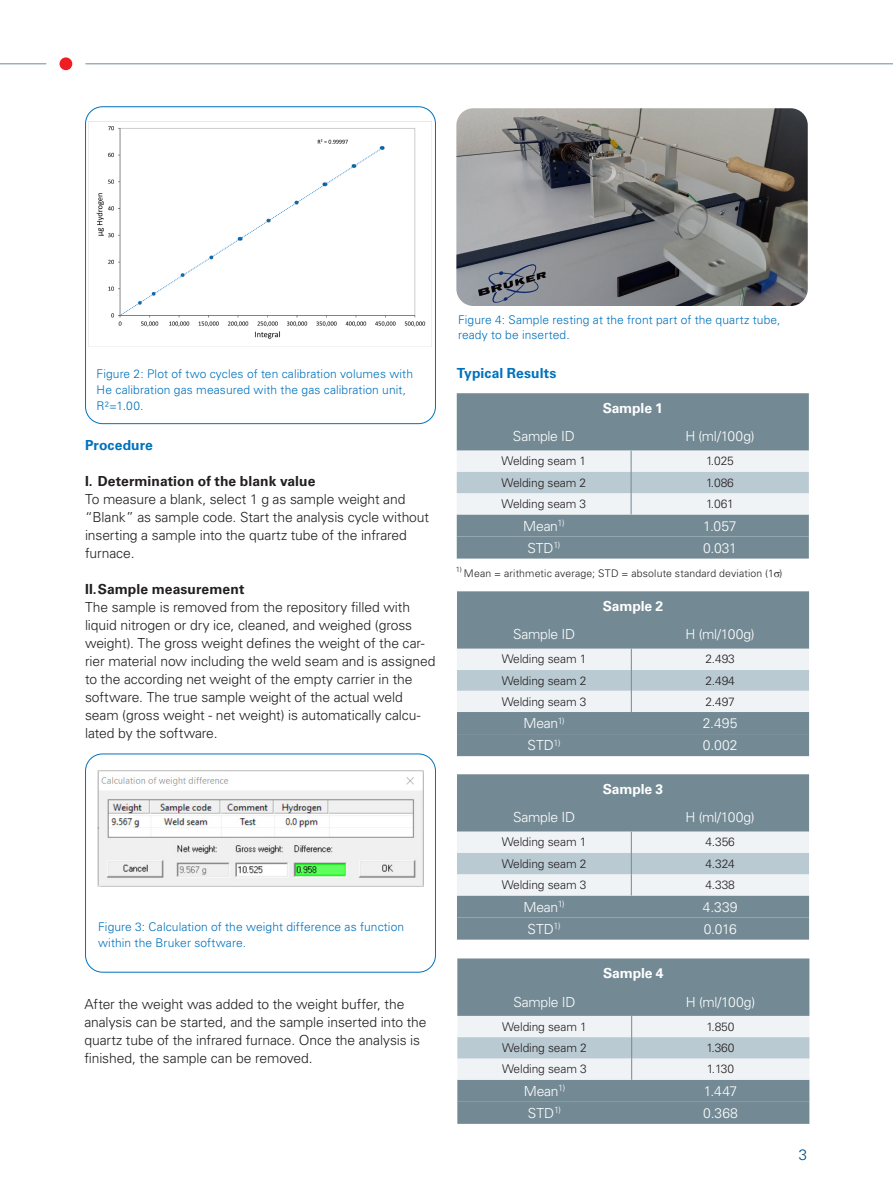
<style>
.page{position:relative;width:893px;height:1187px;background:#fff}
.page>*{position:absolute;margin:0;border:0;box-sizing:border-box;transform-origin:0 0}
.t1{font:300 15px "Univers LT Std";color:#004a7f}
.Body{font:300 13.8px/18px "Univers LT Std";letter-spacing:-.01em;color:#231f20}
.Table_text_Headline{font:300 13.8px "Univers LT Std";letter-spacing:-.015em;color:#fff}
.Table_text_Headline-2{font:700 13.8px "Univers LT Std";letter-spacing:-.01em;color:#fff}
.Subheadline_1__blau{font:700 13.8px "Univers LT Std";letter-spacing:.01em;color:#0072bc}
.Caption_schwarz{font:300 12px/15.8px "Univers LT Std";letter-spacing:.01em;color:#0072bc}
.Table_Text_black{font:300 12px "Univers LT Std";letter-spacing:-.01em;color:#231f20}
.Caption_schwarz-2{font:300 10.5px "Univers LT Std";letter-spacing:.015em;color:#231f20}
.s1{font-weight:700}
</style>
<div class="page">
<hr style="left:0;top:63px;width:46px;height:1px;background:#738a95">
<hr style="left:86px;top:63px;width:807px;height:1px;background:#738a95">
<div style="left:60px;top:57px;width:12px;height:13px;background:#ee1d23;border-radius:50%"></div>
<img style="left:88px;top:122px;width:338px;height:224px">
<img style="left:98px;top:770px;width:325px;height:116px">
<div style="left:85px;top:106px;width:351px;height:318px;border:1px solid #0072bc;border-radius:17px"></div>
<div style="left:85px;top:753px;width:351px;height:219px;border:1px solid #0072bc;border-radius:17px"></div>
<div style="left:457px;top:393px;width:352px;height:143px;background:#738a95"></div>
<div style="left:457px;top:536px;width:352px;height:22px;background:#738a95"></div>
<svg style="left:457px;top:450px;width:352px;height:64px"></svg>
<div style="left:457px;top:591px;width:352px;height:143px;background:#738a95"></div>
<div style="left:457px;top:734px;width:352px;height:22px;background:#738a95"></div>
<svg style="left:457px;top:648px;width:352px;height:64px"></svg>
<div style="left:457px;top:774px;width:352px;height:143px;background:#738a95"></div>
<div style="left:457px;top:917px;width:352px;height:22px;background:#738a95"></div>
<svg style="left:457px;top:831px;width:352px;height:64px"></svg>
<img style="left:456px;top:108px;width:352px;height:198px">
<div style="left:457px;top:958px;width:352px;height:143px;background:#738a95"></div>
<div style="left:457px;top:1101px;width:352px;height:22px;background:#738a95"></div>
<svg style="left:457px;top:1015px;width:352px;height:64px"></svg>
<p class="Caption_schwarz" style="left:97px;top:366px;width:318px">Figure 2: Plot of two cycles of ten calibration volumes with<br>He calibration gas measured with the gas calibration unit,<br>R²=1.00.</p>
<p class="Subheadline_1__blau" style="left:85px;top:437px;width:69px">Procedure</p>
<p class="Body" style="left:85px;top:472px;width:346px"><span class="s1">I. Determination of the blank value<br></span>To measure a blank, select 1 g as sample weight and “Blank” as sample code. Start the analysis cycle without inserting a sample into the quartz tube of the infrared furnace.</p>
<p class="Body" style="left:85px;top:580px;width:352px"><span class="s1">II.Sample measurement<br></span>The sample is removed from the repository filled with liquid nitrogen or dry ice, cleaned, and weighed (gross weight). The gross weight defines the weight of the car&shy;rier material now including the weld seam and is assigned to the according net weight of the empty carrier in the software. The true sample weight of the actual weld seam (gross weight - net weight) is automatically calcu&shy;lated by the software.</p>
<p class="Caption_schwarz" style="left:98px;top:919px;width:308px">Figure 3: Calculation of the weight difference as function within the Bruker software.</p>
<p class="Body" style="left:84px;top:994px;width:344px">After the weight was added to the weight buffer, the analysis can be started, and the sample inserted into the quartz tube of the infrared furnace. Once the analysis is finished, the sample can be removed.</p>
<p class="Caption_schwarz" style="left:458px;top:311px;width:324px">Figure 4: Sample resting at the front part of the quartz tube, ready to be inserted.</p>
<p class="Subheadline_1__blau" style="left:457px;top:365px;width:101px">Typical Results</p>
<p class="Table_text_Headline-2" style="left:603px;top:399px;width:62px">Sample 1</p>
<p class="Table_text_Headline" style="left:513px;top:428px;width:63px">Sample ID</p>
<p class="Table_text_Headline" style="left:685px;top:428px;width:71px">H (ml/100g)</p>
<p class="Table_Text_black" style="left:502px;top:454px;width:86px">Welding seam 1</p>
<p class="Table_Text_black" style="left:706px;top:454px;width:29px">1.025</p>
<p class="Table_Text_black" style="left:502px;top:475px;width:86px">Welding seam 2</p>
<p class="Table_Text_black" style="left:706px;top:475px;width:29px">1.086</p>
<p class="Table_Text_black" style="left:502px;top:496px;width:86px">Welding seam 3</p>
<p class="Table_Text_black" style="left:706px;top:496px;width:29px">1.061</p>
<p class="Table_text_Headline" style="left:523px;top:517px;width:43px">Mean<sup>1)</sup></p>
<p class="Table_text_Headline" style="left:703px;top:517px;width:35px">1.057</p>
<p class="Table_text_Headline" style="left:527px;top:539px;width:35px">STD<sup>1)</sup></p>
<p class="Table_text_Headline" style="left:703px;top:539px;width:35px">0.031</p>
<p class="Caption_schwarz-2" style="left:456px;top:566px;width:328px"><sup>1)</sup> Mean = arithmetic average; STD = absolute standard deviation (1 )</p>
<p class="Table_text_Headline-2" style="left:603px;top:597px;width:62px">Sample 2</p>
<p class="Table_text_Headline" style="left:513px;top:626px;width:63px">Sample ID</p>
<p class="Table_text_Headline" style="left:685px;top:626px;width:71px">H (ml/100g)</p>
<p class="Table_Text_black" style="left:502px;top:652px;width:86px">Welding seam 1</p>
<p class="Table_Text_black" style="left:705px;top:652px;width:31px">2.493</p>
<p class="Table_Text_black" style="left:502px;top:673px;width:86px">Welding seam 2</p>
<p class="Table_Text_black" style="left:705px;top:673px;width:31px">2.494</p>
<p class="Table_Text_black" style="left:502px;top:694px;width:86px">Welding seam 3</p>
<p class="Table_Text_black" style="left:705px;top:694px;width:31px">2.497</p>
<p class="Table_text_Headline" style="left:523px;top:714px;width:43px">Mean<sup>1)</sup></p>
<p class="Table_text_Headline" style="left:703px;top:714px;width:36px">2.495</p>
<p class="Table_text_Headline" style="left:528px;top:736px;width:35px">STD<sup>1)</sup></p>
<p class="Table_text_Headline" style="left:703px;top:736px;width:36px">0.002</p>
<p class="Table_text_Headline-2" style="left:603px;top:780px;width:62px">Sample 3</p>
<p class="Table_text_Headline" style="left:513px;top:809px;width:63px">Sample ID</p>
<p class="Table_text_Headline" style="left:685px;top:809px;width:71px">H (ml/100g)</p>
<p class="Table_Text_black" style="left:502px;top:834px;width:86px">Welding seam 1</p>
<p class="Table_Text_black" style="left:705px;top:834px;width:31px">4.356</p>
<p class="Table_Text_black" style="left:502px;top:856px;width:86px">Welding seam 2</p>
<p class="Table_Text_black" style="left:705px;top:856px;width:31px">4.324</p>
<p class="Table_Text_black" style="left:502px;top:877px;width:86px">Welding seam 3</p>
<p class="Table_Text_black" style="left:705px;top:877px;width:31px">4.338</p>
<p class="Table_text_Headline" style="left:523px;top:898px;width:43px">Mean<sup>1)</sup></p>
<p class="Table_text_Headline" style="left:703px;top:898px;width:36px">4.339</p>
<p class="Table_text_Headline" style="left:528px;top:920px;width:35px">STD<sup>1)</sup></p>
<p class="Table_text_Headline" style="left:704px;top:920px;width:35px">0.016</p>
<p class="Table_text_Headline-2" style="left:603px;top:964px;width:62px">Sample 4</p>
<p class="Table_text_Headline" style="left:514px;top:993px;width:63px">Sample ID</p>
<p class="Table_text_Headline" style="left:686px;top:993px;width:71px">H (ml/100g)</p>
<p class="Table_Text_black" style="left:502px;top:1019px;width:86px">Welding seam 1</p>
<p class="Table_Text_black" style="left:707px;top:1019px;width:29px">1.850</p>
<p class="Table_Text_black" style="left:502px;top:1040px;width:86px">Welding seam 2</p>
<p class="Table_Text_black" style="left:707px;top:1040px;width:29px">1.360</p>
<p class="Table_Text_black" style="left:502px;top:1061px;width:86px">Welding seam 3</p>
<p class="Table_Text_black" style="left:707px;top:1061px;width:29px">1.130</p>
<p class="Table_text_Headline" style="left:524px;top:1082px;width:43px">Mean<sup>1)</sup></p>
<p class="Table_text_Headline" style="left:704px;top:1082px;width:35px">1.447</p>
<p class="Table_text_Headline" style="left:528px;top:1104px;width:35px">STD<sup>1)</sup></p>
<p class="Table_text_Headline" style="left:703px;top:1104px;width:36px">0.368</p>
<p class="t1" style="left:799px;top:1145px;width:10px">3</p>
</div>
